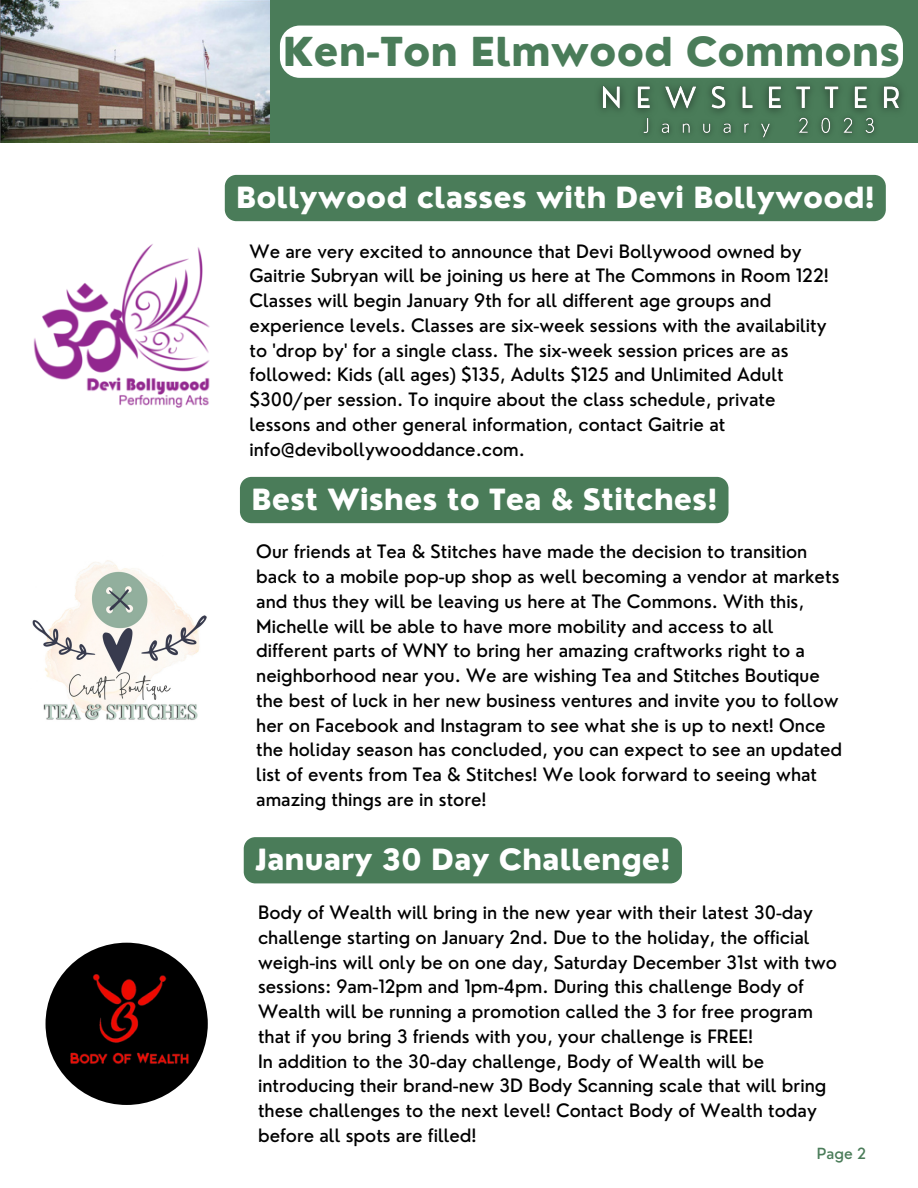
<style>
.page{position:relative;width:918px;height:1188px;background:#fff}
.page>*{position:absolute;margin:0;border:0;box-sizing:border-box;transform-origin:0 0}
.t1{font:800 38.85px "Nourd";color:#4a7c59}
.t2{font:800 28.5px "Nourd";color:#fff}
.t3{font:500 18px/24.8px "Nourd";color:#000}
.t4{font:500 15px "Nourd";color:#4a7c59}
</style>
<div class="page">
<div style="left:0;top:0;width:918px;height:142px;background:#4a7c59"></div>
<img style="left:0;top:0;width:270px;height:142px">
<div style="left:280px;top:26px;width:623px;height:52px;background:#fff;border-radius:20px"></div>
<img style="left:589px;top:68px;width:313px;height:42px">
<img style="left:633px;top:105px;width:263px;height:38px">
<img style="left:32px;top:560px;width:175px;height:160px">
<div style="left:240px;top:477px;width:489px;height:46px;background:#4a7c59"></div>
<div style="left:46px;top:943px;width:162px;height:162px;background:#000;border-radius:50%"></div>
<img style="left:56px;top:960px;width:141px;height:141px">
<div style="left:244px;top:837px;width:438px;height:46px;background:#4a7c59"></div>
<img style="left:33px;top:244px;width:177px;height:164px">
<div style="left:225px;top:175px;width:661px;height:46px;background:#4a7c59"></div>
<h1 class="t1" style="left:283px;top:27px;width:619px">Ken-Ton Elmwood Commons</h1>
<h2 class="t2" style="left:236px;top:179px;width:640px">Bollywood classes with Devi Bollywood!</h2>
<p class="t3" style="left:250px;top:239px;width:581px">We are very excited to announce that Devi Bollywood owned by Gaitrie Subryan will be joining us here at The Commons in Room 122!<br>Classes will begin January 9th for all different age groups and experience levels. Classes are six-week sessions with the availability to 'drop by' for a single class. The six-week session prices are as followed: Kids (all ages) $135, Adults $125 and Unlimited Adult $300/per session. To inquire about the class schedule, private lessons and other general information, contact Gaitrie at info@devibollywooddance.com.</p>
<h2 class="t2" style="left:251px;top:481px;width:468px">Best Wishes to Tea &amp; Stitches!</h2>
<p class="t3" style="left:256px;top:539px;width:587px">Our friends at Tea &amp; Stitches have made the decision to transition back to a mobile pop-up shop as well becoming a vendor at markets and thus they will be leaving us here at The Commons. With this, Michelle will be able to have more mobility and access to all different parts of WNY to bring her amazing craftworks right to a neighborhood near you. We are wishing Tea and Stitches Boutique the best of luck in her new business ventures and invite you to follow her on Facebook and Instagram to see what she is up to next! Once the holiday season has concluded, you can expect to see an updated list of events from Tea &amp; Stitches! We look forward to seeing what amazing things are in store!</p>
<h2 class="t2" style="left:255px;top:841px;width:417px">January 30 Day Challenge!</h2>
<p class="t3" style="left:258px;top:900px;width:580px">Body of Wealth will bring in the new year with their latest 30-day challenge starting on January 2nd. Due to the holiday, the official weigh-ins will only be on one day, Saturday December 31st with two sessions: 9am-12pm and 1pm-4pm. During this challenge Body of Wealth will be running a promotion called the 3 for free program that if you bring 3 friends with you, your challenge is FREE!<br>In addition to the 30-day challenge, Body of Wealth will be introducing their brand-new 3D Body Scanning scale that will bring these challenges to the next level! Contact Body of Wealth today before all spots are filled!</p>
<p class="t4" style="left:817px;top:1144px;width:51px">Page 2</p>
</div>
